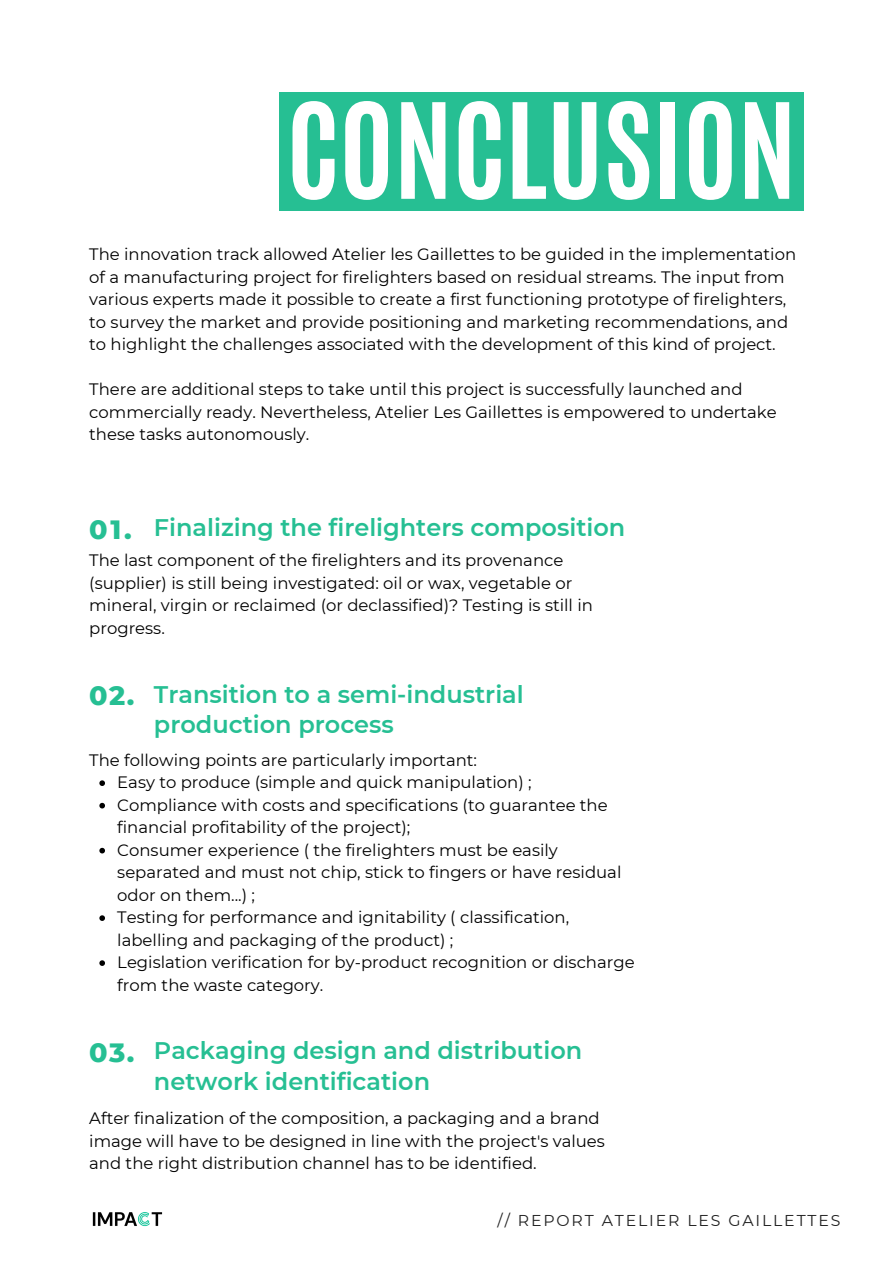
<style>
.page{position:relative;width:893px;height:1264px;background:#fff}
.page>*{position:absolute;margin:0;border:0;box-sizing:border-box;transform-origin:0 0}
.t1{font:700 112.35px "Antonio";color:#fff}
.t2{font:800 27px "Montserrat";color:#26bf93}
.t3{font:600 24px/30.3px "Montserrat";color:#26bf93}
.t4{font:16.5px/22.5px "Montserrat";color:#000}
.t5{font:15.75px "Montserrat";letter-spacing:.12em;color:#202020}
</style>
<div class="page">
<img style="left:93px;top:1212px;width:69px;height:14px">
<div style="left:279px;top:92px;width:524px;height:119px;background:#26bf93"></div>
<svg style="left:99px;top:780px;width:6px;height:6px"></svg>
<svg style="left:99px;top:802px;width:6px;height:6px"></svg>
<svg style="left:99px;top:847px;width:6px;height:6px"></svg>
<svg style="left:99px;top:915px;width:6px;height:5px"></svg>
<svg style="left:99px;top:960px;width:6px;height:5px"></svg>
<p class="t1" style="left:286px;top:70px;width:511px">CONCLUSION</p>
<p class="t4" style="left:89px;top:243px;width:708px">The innovation track allowed Atelier les Gaillettes to be guided in the implementation of a manufacturing project for firelighters based on residual streams. The input from various experts made it possible to create a first functioning prototype of firelighters, to survey the market and provide positioning and marketing recommendations, and to highlight the challenges associated with the development of this kind of project.</p>
<p class="t4" style="left:89px;top:378px;width:689px">There are additional steps to take until this project is successfully launched and commercially ready. Nevertheless, Atelier Les Gaillettes is empowered to undertake these tasks autonomously.</p>
<p class="t2" style="left:89px;top:512px;width:44px">01.</p>
<p class="t3" style="left:154px;top:512px;width:473px">Finalizing the firelighters composition</p>
<p class="t4" style="left:89px;top:549px;width:505px">The last component of the firelighters and its provenance (supplier) is still being investigated: oil or wax, vegetable or mineral, virgin or reclaimed (or declassified)? Testing is still in progress.</p>
<p class="t2" style="left:89px;top:679px;width:47px">02.</p>
<p class="t3" style="left:154px;top:679px;width:371px">Transition to a semi-industrial production process</p>
<p class="t4" style="left:89px;top:748px;width:389px">The following points are particularly important:</p>
<p class="t4" style="left:117px;top:771px;width:416px">Easy to produce (simple and quick manipulation) ;</p>
<p class="t4" style="left:117px;top:793px;width:492px">Compliance with costs and specifications (to guarantee the financial profitability of the project);</p>
<p class="t4" style="left:117px;top:838px;width:505px">Consumer experience ( the firelighters must be easily separated and must not chip, stick to fingers or have residual odor on them...) ;</p>
<p class="t4" style="left:117px;top:906px;width:453px">Testing for performance and ignitability ( classification, labelling and packaging of the product) ;</p>
<p class="t4" style="left:117px;top:951px;width:519px">Legislation verification for by-product recognition or discharge from the waste category.</p>
<p class="t2" style="left:89px;top:1036px;width:47px">03.</p>
<p class="t3" style="left:154px;top:1035px;width:429px">Packaging design and distribution network identification</p>
<p class="t4" style="left:89px;top:1106px;width:517px">After finalization of the composition, a packaging and a brand image will have to be designed in line with the project's values and the right distribution channel has to be identified.</p>
<p class="t5" style="left:497px;top:1210px;width:344px">// REPORT ATELIER LES GAILLETTES</p>
</div>
